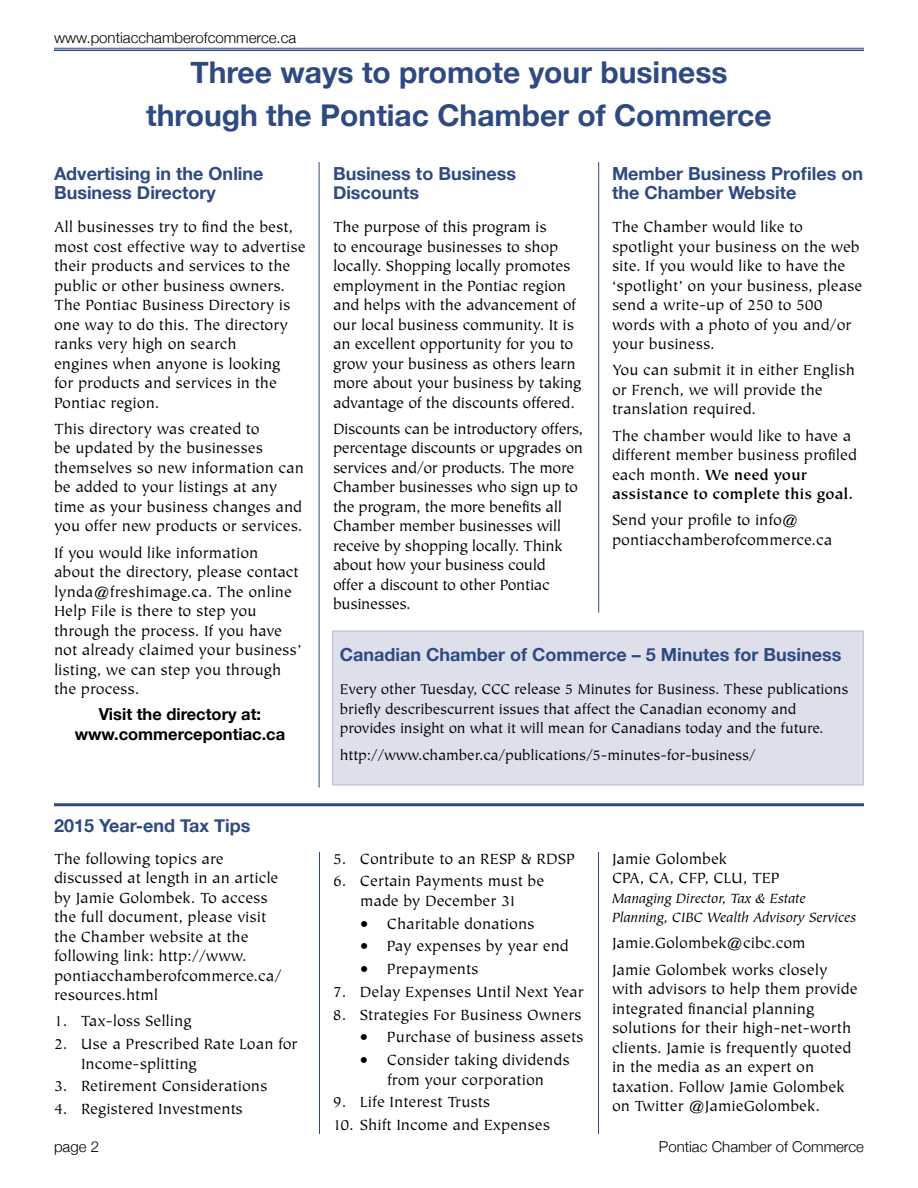
<style>
.page{position:relative;width:918px;height:1188px;background:#fff}
.page>*{position:absolute;margin:0;border:0;box-sizing:border-box;transform-origin:0 0}
.t1{font:700 30px/42.8px "Helvetica Neue";color:#2e4a81;text-align:center}
.t2{font:700 18px/19.5px "Helvetica Neue";color:#2e4a81}
.t3{font:16.5px/19.5px "Tiepolo";color:#000}
.t4{font:16.5px/19.5px "Tiepolo";letter-spacing:-.02em;color:#000}
.t5{font:700 16.5px/19.5px "Helvetica Neue";color:#000;text-align:center}
.t6{font:15.75px/19.5px "Tiepolo";letter-spacing:-.01em;color:#000}
.t7{font:italic 15px/19.5px "Tiepolo";color:#000}
.t8{font:300 15px "Helvetica Neue";color:#000}
.s1{font-weight:700}
</style>
<div class="page">
<hr style="left:54px;top:48px;width:810px;height:1px;background:#2e4a81">
<hr style="left:54px;top:50px;width:810px;height:1px;background:#2e4a81">
<hr style="left:598px;top:162px;width:1px;height:451px;background:#2e4a81">
<hr style="left:54px;top:803px;width:810px;height:3px;background:#2e4a81">
<hr style="left:319px;top:162px;width:1px;height:626px;background:#2e4a81">
<hr style="left:319px;top:852px;width:1px;height:282px;background:#2e4a81">
<hr style="left:598px;top:852px;width:1px;height:282px;background:#2e4a81">
<div style="left:333px;top:631px;width:530px;height:154px;background:#dddfeb"></div>
<div style="left:332px;top:630px;width:532px;height:156px;border:2px solid #c3c7dd"></div>
<p class="t8" style="left:54px;top:28px;width:244px">www.pontiacchamberofcommerce.ca</p>
<h1 class="t1" style="left:146px;top:51px;width:627px">Three ways to promote your business through the Pontiac Chamber of Commerce</h1>
<p class="t2" style="left:54px;top:163px;width:211px">Advertising in the Online<br>Business Directory</p>
<p class="t3" style="left:54px;top:218px;width:253px">All businesses try to find the best, most cost effective way to advertise their products and services to the public or other business owners.<br>The Pontiac Business Directory is one way to do this. The directory ranks very high on search<br>engines when anyone is looking<br>for products and services in the<br>Pontiac region.</p>
<p class="t3" style="left:54px;top:419px;width:251px">This directory was created to<br>be updated by the businesses themselves so new information can be added to your listings at any time as your business changes and you offer new products or services.</p>
<p class="t3" style="left:54px;top:543px;width:249px">If you would like information about the directory, please contact lynda@freshimage.ca. The online<br>Help File is there to step you through the process. If you have not already claimed your business’ listing, we can step you through the process.</p>
<p class="t5" style="left:75px;top:704px;width:212px">Visit the directory at: www.commercepontiac.ca</p>
<p class="t2" style="left:54px;top:815px;width:198px">2015 Year-end Tax Tips</p>
<p class="t3" style="left:54px;top:849px;width:229px">The following topics are discussed at length in an article by Jamie Golombek. To access the full document, please visit the Chamber website at the following link: http://www. pontiacchamberofcommerce.ca/ resources.html</p>
<p class="t3" style="left:54px;top:1012px;width:139px">1. Tax-loss Selling</p>
<p class="t3" style="left:81px;top:1035px;width:218px;text-indent:-27px">2. Use a Prescribed Rate Loan for<br>Income-splitting</p>
<p class="t3" style="left:54px;top:1077px;width:215px">3. Retirement Considerations</p>
<p class="t3" style="left:54px;top:1100px;width:190px">4. Registered Investments</p>
<p class="t2" style="left:333px;top:163px;width:185px">Business to Business<br>Discounts</p>
<p class="t3" style="left:333px;top:218px;width:250px">The purpose of this program is<br>to encourage businesses to shop locally. Shopping locally promotes employment in the Pontiac region and helps with the advancement of our local business community. It is an excellent opportunity for you to grow your business as others learn more about your business by taking advantage of the discounts offered.</p>
<p class="t4" style="left:333px;top:419px;width:252px">Discounts can be introductory offers, percentage discounts or upgrades on services and/or products. The more<br>Chamber businesses who sign up to the program, the more benefits all<br>Chamber member businesses will receive by shopping locally. Think about how your business could<br>offer a discount to other Pontiac businesses.</p>
<p class="t2" style="left:612px;top:163px;width:253px">Member Business Profiles on the Chamber Website</p>
<p class="t3" style="left:612px;top:218px;width:252px">The Chamber would like to spotlight your business on the web site. If you would like to have the ‘spotlight’ on your business, please send a write-up of 250 to 500 words with a photo of you and/or your business.</p>
<p class="t3" style="left:612px;top:361px;width:244px">You can submit it in either English or French, we will provide the translation required.</p>
<p class="t3" style="left:612px;top:426px;width:247px">The chamber would like to have a different member business profiled each month. <span class="s1">We need your assistance to complete this goal.</span></p>
<p class="t3" style="left:612px;top:511px;width:222px">Send your profile to info@ pontiacchamberofcommerce.ca</p>
<p class="t2" style="left:340px;top:645px;width:503px">Canadian Chamber of Commerce – 5 Minutes for Business</p>
<p class="t6" style="left:340px;top:680px;width:510px">Every other Tuesday, CCC release 5 Minutes for Business. These publications briefly describescurrent issues that affect the Canadian economy and provides insight on what it will mean for Canadians today and the future.</p>
<p class="t6" style="left:340px;top:746px;width:417px">http://www.chamber.ca/publications/5-minutes-for-business/</p>
<p class="t3" style="left:333px;top:849px;width:243px">5. Contribute to an RESP &amp; RDSP</p>
<p class="t3" style="left:333px;top:872px;width:213px;text-align:center">6. Certain Payments must be made by December 31</p>
<p class="t3" style="left:360px;top:914px;width:176px">• Charitable donations</p>
<p class="t3" style="left:360px;top:937px;width:210px">• Pay expenses by year end</p>
<p class="t3" style="left:360px;top:960px;width:120px">• Prepayments</p>
<p class="t3" style="left:333px;top:983px;width:252px">7. Delay Expenses Until Next Year</p>
<p class="t3" style="left:333px;top:1005px;width:250px">8. Strategies For Business Owners</p>
<p class="t3" style="left:360px;top:1028px;width:225px">• Purchase of business assets</p>
<p class="t3" style="left:360px;top:1051px;width:211px;text-align:center">• Consider taking dividends from your corporation</p>
<p class="t3" style="left:333px;top:1093px;width:159px">9. Life Interest Trusts</p>
<p class="t3" style="left:333px;top:1116px;width:219px">10. Shift Income and Expenses</p>
<p class="t3" style="left:612px;top:849px;width:169px">Jamie Golombek<br>CPA, CA, CFP, CLU, TEP</p>
<p class="t7" style="left:612px;top:889px;width:246px">Managing Director, Tax &amp; Estate<br>Planning, CIBC Wealth Advisory Services</p>
<p class="t3" style="left:612px;top:931px;width:217px;line-height:26.2px">Jamie.Golombek@cibc.com<br>Jamie Golombek works closely</p>
<p class="t3" style="left:612px;top:980px;width:247px">with advisors to help them provide integrated financial planning solutions for their high-net-worth clients. Jamie is frequently quoted in the media as an expert on taxation. Follow Jamie Golombek on Twitter @JamieGolombek.</p>
<p class="t8" style="left:54px;top:1137px;width:47px">page 2</p>
<p class="t8" style="left:659px;top:1137px;width:207px">Pontiac Chamber of Commerce</p>
</div>
